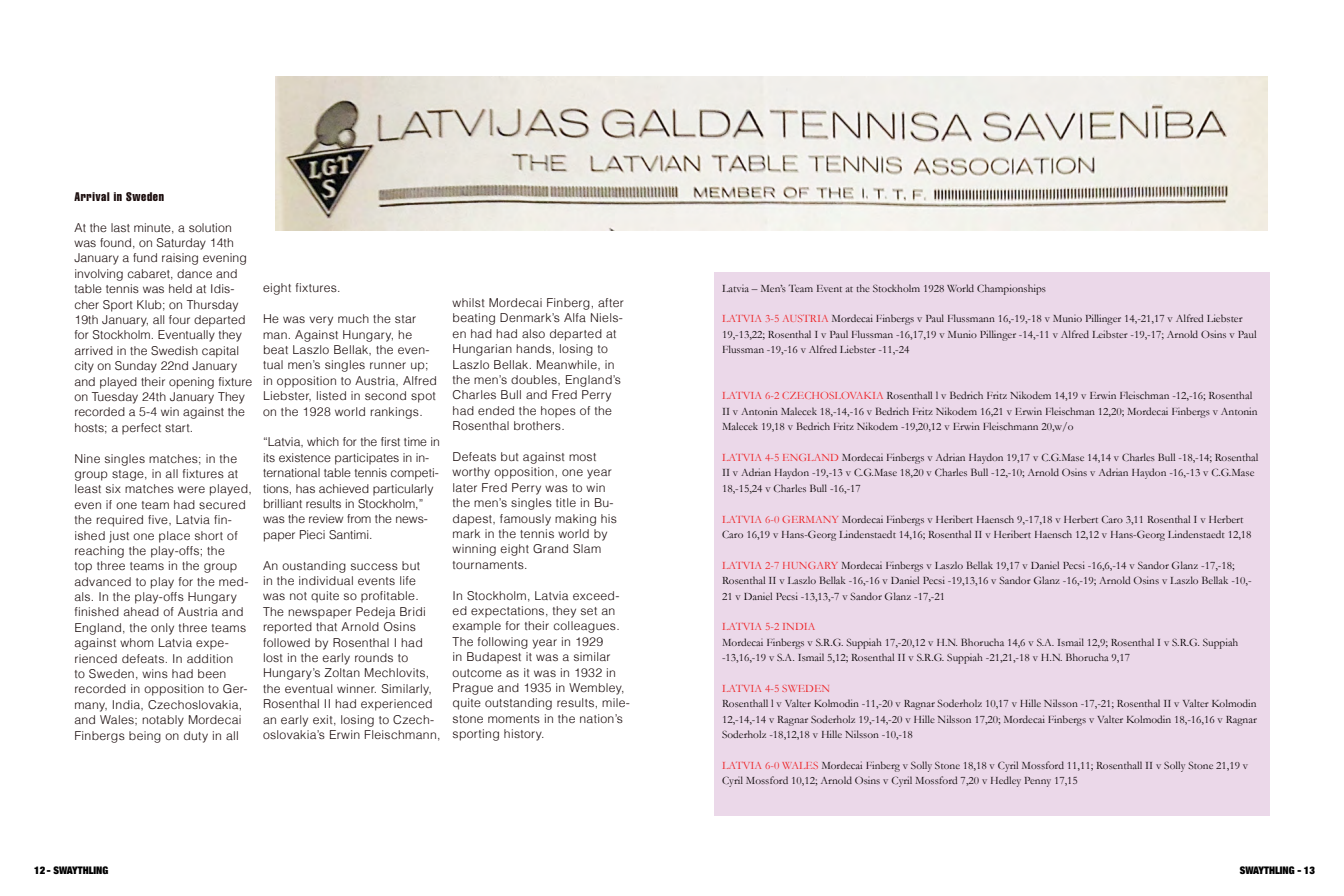
<style>
.page{position:relative;width:1344px;height:896px;background:#fff}
.page>*{position:absolute;margin:0;border:0;box-sizing:border-box;transform-origin:0 0}
.t1{font:300 12.25px/15.4px "Helvetica";letter-spacing:.025em;color:#1b0d0d}
.t2{font:300 12.25px/15.4px "Helvetica";color:#1b0d0d}
.t3{font:extra-condensed 12.25px "Helvetica";letter-spacing:.05em;color:#1b0d0d}
.t4{font:11.38px/15.4px "Garamond";color:#0d0709}
.t5{font:11.38px "Garamond";color:#ed2124}
.t6{font:900 expanded 10.5px "Helvetica Neue";color:#000}
.s1{color:#ed2124}
</style>
<div class="page">
<img style="left:275px;top:77px;width:397px;height:154px">
<div style="left:714px;top:272px;width:556px;height:543px;background:#ebd8e9"></div>
<img style="left:672px;top:77px;width:595px;height:154px">
<p class="t3" style="left:74px;top:189px;width:91px">Arrival in Sweden</p>
<p class="t1" style="left:74px;top:219px;width:179px">At the last minute, a solution was found, on Saturday 14th<br>January a fund raising evening involving cabaret, dance and table tennis was held at Idis&shy;cher Sport Klub; on Thursday<br>19th January, all four departed for Stockholm. Eventually they arrived in the Swedish capital city on Sunday 22nd January and played their opening fixture on Tuesday 24th January They recorded a 5-4 win against the hosts; a perfect start.</p>
<p class="t1" style="left:74px;top:450px;width:179px">Nine singles matches; in the group stage, in all fixtures at least six matches were played, even if one team had secured the required five, Latvia fin&shy;ished just one place short of reaching the play-offs; the<br>top three teams in the group advanced to play for the med&shy;als. In the play-offs Hungary finished ahead of Austria and<br>England, the only three teams against whom Latvia expe&shy;rienced defeats. In addition<br>to Sweden, wins had been recorded in opposition to Ger&shy;many, India, Czechoslovakia, and Wales; notably Mordecai<br>Finbergs being on duty in all</p>
<p class="t1" style="left:263px;top:280px;width:79px">eight fixtures.</p>
<p class="t1" style="left:263px;top:311px;width:176px">He was very much the star man. Against Hungary, he beat Laszlo Bellak, the even&shy;tual men’s singles runner up; in opposition to Austria, Alfred<br>Liebster, listed in second spot on the 1928 world rankings.</p>
<p class="t2" style="left:263px;top:434px;width:179px">“Latvia, which for the first time in its existence participates in in&shy;ternational table tennis competi&shy;tions, has achieved particularly brilliant results in Stockholm,” was the review from the news&shy;paper Pieci Santimi.</p>
<p class="t1" style="left:263px;top:557px;width:179px">An oustanding success but<br>in the individual events life was not quite so profitable.<br>The newspaper Pedeja Bridi reported that Arnold Osins followed by Rosenthal I had lost in the early rounds to<br>Hungary’s Zoltan Mechlovits, the eventual winner. Similarly,<br>Rosenthal II had experienced an early exit, losing to Czech&shy;oslovakia’s Erwin Fleischmann,</p>
<p class="t1" style="left:453px;top:295px;width:173px">whilst Mordecai Finberg, after beating Denmark’s Alfa Niels&shy;en had had also departed at<br>Hungarian hands, losing to<br>Laszlo Bellak. Meanwhile, in the men’s doubles, England’s<br>Charles Bull and Fred Perry had ended the hopes of the<br>Rosenthal brothers.</p>
<p class="t1" style="left:453px;top:449px;width:166px">Defeats but against most worthy opposition, one year later Fred Perry was to win the men’s singles title in Bu&shy;dapest, famously making his mark in the tennis world by winning eight Grand Slam tournaments.</p>
<p class="t1" style="left:453px;top:587px;width:179px">In Stockholm, Latvia exceed&shy;ed expectations, they set an example for their colleagues.<br>The following year in 1929<br>in Budapest it was a similar outcome as it was in 1932 in<br>Prague and 1935 in Wembley, quite outstanding results, mile&shy;stone moments in the nation’s sporting history.</p>
<p class="t4" style="left:722px;top:280px;width:326px">Latvia – Men’s Team Event at the Stockholm 1928 World Championships</p>
<p class="t4" style="left:722px;top:311px;width:536px"><span class="s1">LATVIA 3-5 AUSTRIA</span> Mordecai Finbergs v Paul Flussmann 16,-19,-18 v Munio Pillinger 14,-21,17 v Alfred Liebster<br>19,-13,22; Rosenthal I v Paul Flussman -16,17,19 v Munio Pillinger -14,-11 v Alfred Leibster -19,-17; Arnold Osins v Paul<br>Flussman -19,-16 v Alfred Liebster -11,-24</p>
<p class="t4" style="left:722px;top:388px;width:537px"><span class="s1">LATVIA 6-2 CZECHOSLOVAKIA</span> Rosenthall l v Bedrich Fritz Nikodem 14,19 v Erwin Fleischman -12,-16; Rosenthal<br>II v Antonin Malecek 18,-14,-16 v Bedrich Fritz Nikodem 16,21 v Erwin Fleischman 12,20; Mordecai Finbergs v Antonin<br>Malecek 19,18 v Bedrich Fritz Nikodem -19,20,12 v Erwin Fleischmann 20,w/o</p>
<p class="t4" style="left:722px;top:449px;width:538px"><span class="s1">LATVIA 4-5 ENGLAND</span> Mordecai Finbergs v Adrian Haydon 19,17 v C.G.Mase 14,14 v Charles Bull -18,-14; Rosenthal<br>II v Adrian Haydon -19,-13 v C.G.Mase 18,20 v Charles Bull -12,-10; Arnold Osins v Adrian Haydon -16,-13 v C.G.Mase<br>18,-15,24 v Charles Bull -16,-17</p>
<p class="t4" style="left:722px;top:511px;width:531px"><span class="s1">LATVIA 6-0 GERMANY</span> Mordecai Finbergs v Heribert Haensch 9,-17,18 v Herbert Caro 3,11 Rosenthal I v Herbert<br>Caro 16,19 v Hans-Georg Lindenstaedt 14,16; Rosenthal II v Heribert Haensch 12,12 v Hans-Georg Lindenstaedt 12,18</p>
<p class="t4" style="left:722px;top:557px;width:531px"><span class="s1">LATVIA 2-7 HUNGARY</span> Mordecai Finbergs v Laszlo Bellak 19,17 v Daniel Pecsi -16,6,-14 v Sandor Glanz -17,-18;<br>Rosenthal II v Laszlo Bellak -16,-16 v Daniel Pecsi -19,13,16 v Sandor Glanz -16,-19; Arnold Osins v Laszlo Bellak -10,-<br>21 v Daniel Pecsi -13,13,-7 v Sandor Glanz -17,-21</p>
<p class="t5" style="left:722px;top:619px;width:95px">LATVIA 5-2 INDIA</p>
<p class="t4" style="left:722px;top:634px;width:518px">Mordecai Finbergs v S.R.G. Suppiah 17,-20,12 v H.N. Bhorucha 14,6 v S.A. Ismail 12,9; Rosenthal I v S.R.G. Suppiah -13,16,-19 v S.A. Ismail 5,12; Rosenthal II v S.R.G. Suppiah -21,21,-18 v H.N. Bhorucha 9,17</p>
<p class="t5" style="left:722px;top:681px;width:110px">LATVIA 4-5 SWEDEN</p>
<p class="t4" style="left:722px;top:696px;width:536px;text-align:justify">Rosenthall l v Valter Kolmodin -11,-20 v Ragnar Soderholz 10,17 v Hille Nilsson -17,-21; Rosenthal II v Valter Kolmodin 12,-14,-14 v Ragnar Soderholz 19,-14,-20 v Hille Nilsson 17,20; Mordecai Finbergs v Valter Kolmodin 18,-16,16 v Ragnar Soderholz -18,12,18 v Hille Nilsson -10,-18</p>
<p class="t4" style="left:722px;top:757px;width:528px"><span class="s1">LATVIA 6-0 WALES</span> Mordecai Finberg v Solly Stone 18,18 v Cyril Mossford 11,11; Rosenthall II v Solly Stone 21,19 v<br>Cyril Mossford 10,12; Arnold Osins v Cyril Mossford 7,20 v Hedley Penny 17,15</p>
<p class="t6" style="left:34px;top:863px;width:76px">12 - SWAYTHLING</p>
<p class="t6" style="left:1240px;top:863px;width:77px">SWAYTHLING - 13</p>
</div>
